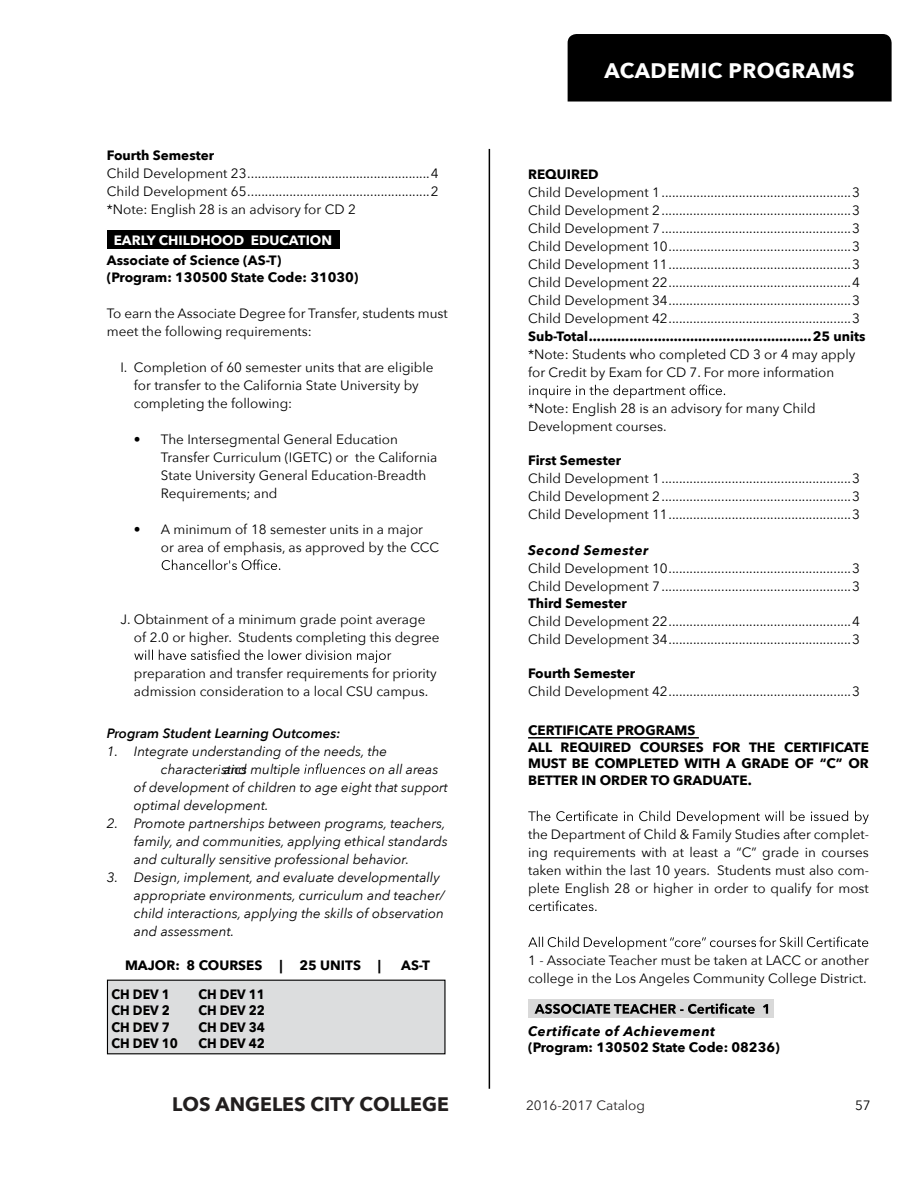
<style>
.page{position:relative;width:918px;height:1188px;background:#fff}
.page>*{position:absolute;margin:0;border:0;box-sizing:border-box;transform-origin:0 0}
.t1{font:700 21px "Avenir Next";letter-spacing:.02em;color:#fff}
.t2{font:700 19.5px "Avenir Next";color:#221f1f}
.t3{font:13.5px/18px "Avenir Next";color:#000}
.t4{font:italic 13.5px/18px "Avenir Next";color:#000}
.t5{font:700 13.5px/16.5px "Avenir Next";color:#000}
.t6{font:700 13.5px "Avenir Next";color:#000;scale:.93 1}
.t7{font:italic 700 13.5px "Avenir Next";letter-spacing:.045em;color:#000}
.t8{font:italic 600 13.5px "Avenir Next";color:#000}
.t9{font:700 13.5px "Avenir Next";color:#fff}
.t10{font:13.5px "Avenir Next";color:#221f1f}
</style>
<div class="page">
<hr style="left:489px;top:149px;width:1px;height:940px;background:#000">
<div style="left:568px;top:34px;width:324px;height:68px;background:#000"></div>
<div style="left:107px;top:231px;width:232px;height:18px;background:#000"></div>
<svg style="left:162px;top:559px;width:118px;height:11px"></svg>
<svg style="left:134px;top:649px;width:257px;height:14px"></svg>
<svg style="left:304px;top:763px;width:61px;height:11px"></svg>
<div style="left:107px;top:980px;width:338px;height:74px;background:#dcddde"></div>
<div style="left:107px;top:980px;width:339px;height:74px;border:1px solid #000"></div>
<hr style="left:528px;top:737px;width:171px;height:2px;background:#000">
<svg style="left:529px;top:385px;width:196px;height:13px"></svg>
<svg style="left:528px;top:811px;width:341px;height:13px"></svg>
<svg style="left:529px;top:901px;width:68px;height:10px"></svg>
<svg style="left:528px;top:937px;width:340px;height:13px"></svg>
<div style="left:528px;top:999px;width:246px;height:19px;background:#d9d9d9"></div>
<svg style="left:535px;top:1003px;width:233px;height:11px"></svg>
<p class="t5" style="left:107px;top:147px;width:109px">Fourth Semester</p>
<p class="t3" style="left:107px;top:164px;width:333px;text-align:justify">Child Development 23....................................................4<br>Child Development 65....................................................2 *Note: English 28 is an advisory for CD 2</p>
<p class="t9" style="left:114px;top:229px;width:220px">EARLY CHILDHOOD EDUCATION</p>
<p class="t5" style="left:107px;top:252px;width:253px">Associate of Science (AS-T)<br>(Program: 130500 State Code: 31030)</p>
<p class="t3" style="left:107px;top:304px;width:342px">To earn the Associate Degree for Transfer, students must meet the following requirements:</p>
<p class="t3" style="left:134px;top:358px;width:301px;text-indent:-14px">I. Completion of 60 semester units that are eligible for transfer to the California State University by completing the following:</p>
<p class="t3" style="left:161px;top:430px;width:278px;text-indent:-27px">• The Intersegmental General Education Transfer Curriculum (IGETC) or the California State University General Education-Breadth Requirements; and</p>
<p class="t3" style="left:161px;top:520px;width:280px;text-indent:-27px">• A minimum of 18 semester units in a major or area of emphasis, as approved by the CCC</p>
<p class="t3" style="left:134px;top:610px;width:307px;text-indent:-14px">J. Obtainment of a minimum grade point average of 2.0 or higher. Students completing this degree</p>
<p class="t3" style="left:134px;top:664px;width:304px">preparation and transfer requirements for priority admission consideration to a local CSU campus.</p>
<p class="t8" style="left:107px;top:722px;width:235px">Program Student Learning Outcomes:</p>
<p class="t4" style="left:161px;top:742px;width:228px;text-indent:-54px">1. Integrate understanding of the needs, the characteristics</p>
<p class="t4" style="left:134px;top:760px;width:315px;text-indent:235px">on all areas of development of children to age eight that support optimal development.</p>
<p class="t4" style="left:134px;top:814px;width:315px;text-indent:-27px">2. Promote partnerships between programs, teachers, family, and communities, applying ethical standards and culturally sensitive professional behavior.</p>
<p class="t4" style="left:134px;top:868px;width:312px;text-indent:-27px">3. Design, implement, and evaluate developmentally appropriate environments, curriculum and teacher/ child interactions, applying the skills of observation and assessment.</p>
<p class="t5" style="left:125px;top:957px;width:139px">MAJOR: 8 COURSES</p>
<p class="t5" style="left:279px;top:957px;width:5px">|</p>
<p class="t5" style="left:299px;top:957px;width:63px">25 UNITS</p>
<p class="t5" style="left:378px;top:957px;width:5px">|</p>
<p class="t5" style="left:401px;top:957px;width:30px">AS-T</p>
<p class="t6" style="left:112px;top:983px;width:64px">CH DEV 1</p>
<p class="t6" style="left:199px;top:983px;width:73px">CH DEV 11</p>
<p class="t6" style="left:112px;top:999px;width:64px">CH DEV 2</p>
<p class="t6" style="left:199px;top:999px;width:73px">CH DEV 22</p>
<p class="t6" style="left:112px;top:1016px;width:64px">CH DEV 7</p>
<p class="t6" style="left:199px;top:1016px;width:73px">CH DEV 34</p>
<p class="t6" style="left:112px;top:1032px;width:73px">CH DEV 10</p>
<p class="t6" style="left:199px;top:1032px;width:73px">CH DEV 42</p>
<p class="t4" style="left:224px;top:760px;width:78px">and multiple</p>
<h1 class="t1" style="left:605px;top:53px;width:251px">ACADEMIC PROGRAMS</h1>
<p class="t5" style="left:528px;top:166px;width:72px">REQUIRED</p>
<p class="t3" style="left:528px;top:183px;width:333px;text-align:justify">Child Development 1......................................................3<br>Child Development 2......................................................3<br>Child Development 7......................................................3<br>Child Development 10....................................................3<br>Child Development 11....................................................3<br>Child Development 22....................................................4<br>Child Development 34....................................................3<br>Child Development 42....................................................3</p>
<p class="t5" style="left:528px;top:328px;width:339px">Sub-Total.......................................................25 units</p>
<p class="t3" style="left:528px;top:345px;width:329px">*Note: Students who completed CD 3 or 4 may apply for Credit by Exam for CD 7. For more information</p>
<p class="t3" style="left:528px;top:399px;width:289px">*Note: English 28 is an advisory for many Child<br>Development courses.</p>
<p class="t5" style="left:528px;top:452px;width:94px">First Semester</p>
<p class="t3" style="left:528px;top:469px;width:333px;text-align:justify">Child Development 1......................................................3<br>Child Development 2......................................................3<br>Child Development 11....................................................3</p>
<p class="t7" style="left:528px;top:539px;width:122px">Second Semester</p>
<p class="t3" style="left:528px;top:559px;width:333px">Child Development 10....................................................3<br>Child Development 7......................................................3</p>
<p class="t5" style="left:528px;top:595px;width:100px">Third Semester</p>
<p class="t3" style="left:528px;top:612px;width:333px">Child Development 22....................................................4<br>Child Development 34....................................................3</p>
<p class="t5" style="left:528px;top:665px;width:109px">Fourth Semester</p>
<p class="t3" style="left:528px;top:682px;width:333px">Child Development 42....................................................3</p>
<p class="t5" style="left:528px;top:722px;width:342px">CERTIFICATE PROGRAMS<br>ALL REQUIRED COURSES FOR THE CERTIFICATE<br>MUST BE COMPLETED WITH A GRADE OF “C” OR<br>BETTER IN ORDER TO GRADUATE.</p>
<p class="t3" style="left:528px;top:825px;width:342px;text-align:justify">the Department of Child &amp; Family Studies after complet&shy;ing requirements with at least a “C” grade in courses taken within the last 10 years. Students must also com&shy;plete English 28 or higher in order to qualify for most</p>
<p class="t3" style="left:528px;top:951px;width:342px">1 - Associate Teacher must be taken at LACC or another college in the Los Angeles Community College District.</p>
<p class="t7" style="left:528px;top:1019px;width:189px">Certificate of Achievement</p>
<p class="t5" style="left:528px;top:1039px;width:253px">(Program: 130502 State Code: 08236)</p>
<h2 class="t2" style="left:172px;top:1088px;width:278px">LOS ANGELES CITY COLLEGE</h2>
<p class="t10" style="left:526px;top:1094px;width:120px">2016-2017 Catalog</p>
<p class="t3" style="left:855px;top:1096px;width:17px">57</p>
</div>
